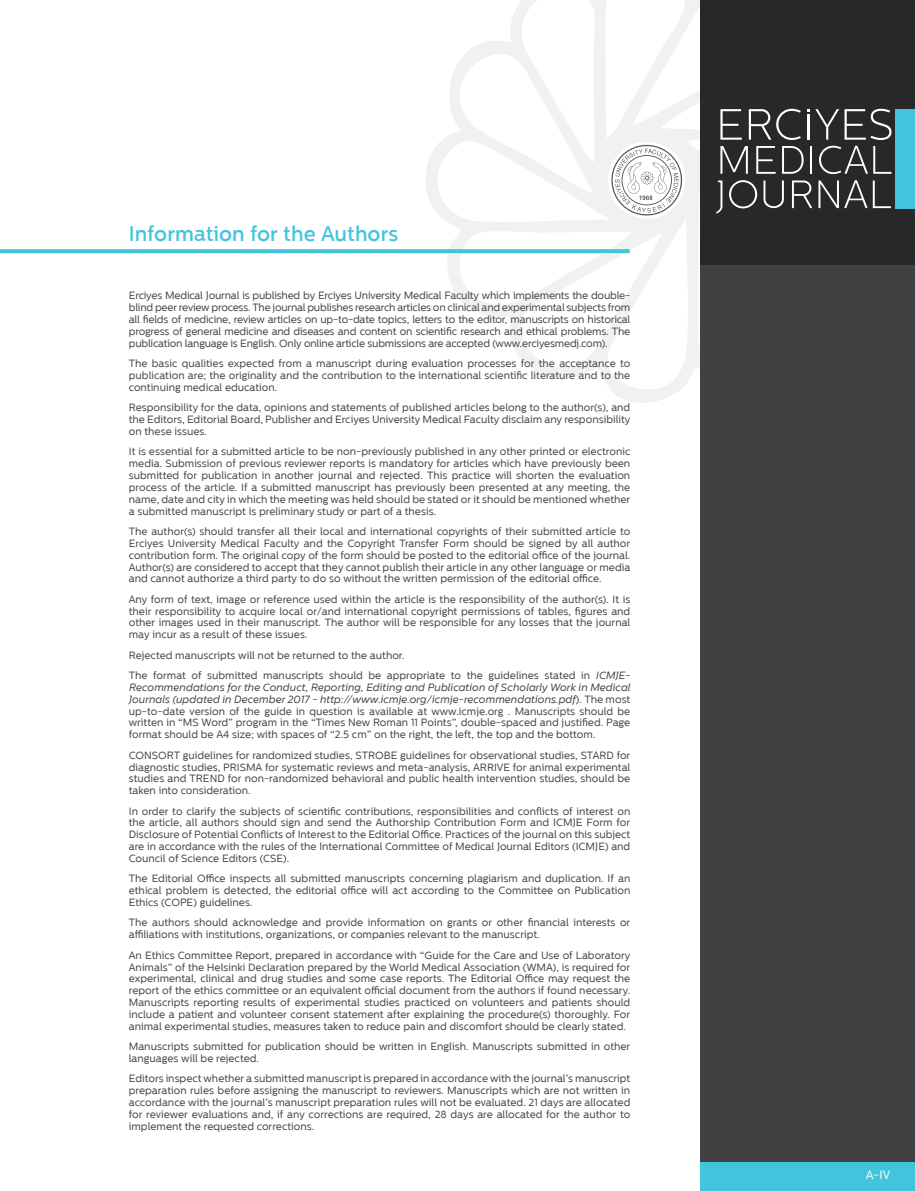
<style>
.page{position:relative;width:915px;height:1191px;background:#fff}
.page>*{position:absolute;margin:0;border:0;box-sizing:border-box;transform-origin:0 0}
.t1{font:500 21px "Centrale Sans";color:#42c4dd}
.t2{font:12px "Centrale Sans";color:#fff}
.t3{font:10.5px/11.9px "Centrale Sans";color:#414042;text-align:justify}
.s1{font-style:italic}
</style>
<div class="page">
<svg style="left:424px;top:0;width:276px;height:403px"></svg>
<div style="left:700px;top:0;width:214px;height:1191px;background:#414042"></div>
<div style="left:700px;top:0;width:214px;height:264px;background:#292829"></div>
<div style="left:894px;top:109px;width:20px;height:99px;background:#42c4dd"></div>
<svg style="left:720px;top:109px;width:21px;height:31px"></svg>
<svg style="left:748px;top:109px;width:52px;height:31px"></svg>
<hr style="left:807px;top:114px;width:2px;height:26px;background:#fff">
<svg style="left:815px;top:109px;width:23px;height:31px"></svg>
<svg style="left:844px;top:109px;width:47px;height:31px"></svg>
<svg style="left:720px;top:146px;width:27px;height:28px"></svg>
<svg style="left:756px;top:146px;width:19px;height:28px"></svg>
<svg style="left:782px;top:146px;width:21px;height:28px"></svg>
<hr style="left:810px;top:146px;width:2px;height:28px;background:#fff">
<svg style="left:819px;top:146px;width:72px;height:28px"></svg>
<svg style="left:716px;top:180px;width:6px;height:34px"></svg>
<svg style="left:729px;top:180px;width:27px;height:28px"></svg>
<svg style="left:763px;top:180px;width:20px;height:28px"></svg>
<svg style="left:792px;top:180px;width:20px;height:28px"></svg>
<svg style="left:818px;top:180px;width:72px;height:28px"></svg>
<svg style="left:611px;top:145px;width:70px;height:70px"></svg>
<div style="left:700px;top:1162px;width:214px;height:29px;background:#42c4dd"></div>
<svg style="left:0;top:249px;width:629px;height:4px;background:#48c6de"></svg>
<h1 class="t1" style="left:129px;top:222px;width:271px">Information for the Authors</h1>
<p class="t3" style="left:129px;top:290px;width:503px">Erciyes Medical Journal is published by Erciyes University Medical Faculty which implements the double&shy;blind peer review process. The journal publishes research articles on clinical and experimental subjects from all fields of medicine, review articles on up-to-date topics, letters to the editor, manuscripts on historical progress of general medicine and diseases and content on scientific research and ethical problems. The publication language is English. Only online article submissions are accepted (www.erciyesmedj.com).</p>
<p class="t3" style="left:129px;top:357px;width:503px">The basic qualities expected from a manuscript during evaluation processes for the acceptance to publication are; the originality and the contribution to the international scientific literature and to the continuing medical education.</p>
<p class="t3" style="left:129px;top:401px;width:503px">Responsibility for the data, opinions and statements of published articles belong to the author(s), and the Editors, Editorial Board, Publisher and Erciyes University Medical Faculty disclaim any responsibility on these issues.</p>
<p class="t3" style="left:129px;top:445px;width:503px">It is essential for a submitted article to be non-previously published in any other printed or electronic media. Submission of previous reviewer reports is mandatory for articles which have previously been submitted for publication in another journal and rejected. This practice will shorten the evaluation process of the article. If a submitted manuscript has previously been presented at any meeting, the name, date and city in which the meeting was held should be stated or it should be mentioned whether a submitted manuscript is preliminary study or part of a thesis.</p>
<p class="t3" style="left:129px;top:525px;width:503px">The author(s) should transfer all their local and international copyrights of their submitted article to Erciyes University Medical Faculty and the Copyright Transfer Form should be signed by all author contribution form. The original copy of the form should be posted to the editorial office of the journal.<br>Author(s) are considered to accept that they cannot publish their article in any other language or media and cannot authorize a third party to do so without the written permission of the editorial office.</p>
<p class="t3" style="left:129px;top:593px;width:503px">Any form of text, image or reference used within the article is the responsibility of the author(s). It is their responsibility to acquire local or/and international copyright permissions of tables, figures and other images used in their manuscript. The author will be responsible for any losses that the journal may incur as a result of these issues.</p>
<p class="t3" style="left:129px;top:645px;width:503px;line-height:20.4px">Rejected manuscripts will not be returned to the author.<br>The format of submitted manuscripts should be appropriate to the guidelines stated in <span class="s1">ICMJE-</span></p>
<p class="t3" style="left:129px;top:681px;width:503px"><span class="s1">Recommendations for the Conduct, Reporting, Editing and Publication of Scholarly Work in Medical Journals (updated in December 2017 - http://www.icmje.org/icmje-recommendations.pdf</span>). The most up-to-date version of the guide in question is available at www.icmje.org . Manuscripts should be written in “MS Word” program in the “Times New Roman 11 Points”, double-spaced and justified. Page format should be A4 size; with spaces of “2.5 cm” on the right, the left, the top and the bottom.</p>
<p class="t3" style="left:129px;top:749px;width:503px">CONSORT guidelines for randomized studies, STROBE guidelines for observational studies, STARD for diagnostic studies, PRISMA for systematic reviews and meta-analysis, ARRIVE for animal experimental studies and TREND for non-randomized behavioral and public health intervention studies, should be taken into consideration.</p>
<p class="t3" style="left:129px;top:805px;width:503px">In order to clarify the subjects of scientific contributions, responsibilities and conflicts of interest on the article, all authors should sign and send the Authorship Contribution Form and ICMJE Form for Disclosure of Potential Conflicts of Interest to the Editorial Office. Practices of the journal on this subject are in accordance with the rules of the International Committee of Medical Journal Editors (ICMJE) and Council of Science Editors (CSE).</p>
<p class="t3" style="left:129px;top:872px;width:503px">The Editorial Office inspects all submitted manuscripts concerning plagiarism and duplication. If an ethical problem is detected, the editorial office will act according to the Committee on Publication Ethics (COPE) guidelines.</p>
<p class="t3" style="left:129px;top:916px;width:503px">The authors should acknowledge and provide information on grants or other financial interests or affiliations with institutions, organizations, or companies relevant to the manuscript.</p>
<p class="t3" style="left:129px;top:949px;width:503px">An Ethics Committee Report, prepared in accordance with “Guide for the Care and Use of Laboratory Animals” of the Helsinki Declaration prepared by the World Medical Association (WMA), is required for experimental, clinical and drug studies and some case reports. The Editorial Office may request the report of the ethics committee or an equivalent official document from the authors if found necessary.<br>Manuscripts reporting results of experimental studies practiced on volunteers and patients should include a patient and volunteer consent statement after explaining the procedure(s) thoroughly. For animal experimental studies, measures taken to reduce pain and discomfort should be clearly stated.</p>
<p class="t3" style="left:129px;top:1040px;width:503px">Manuscripts submitted for publication should be written in English. Manuscripts submitted in other languages will be rejected.</p>
<p class="t3" style="left:129px;top:1072px;width:503px">Editors inspect whether a submitted manuscript is prepared in accordance with the journal’s manuscript preparation rules before assigning the manuscript to reviewers. Manuscripts which are not written in accordance with the journal’s manuscript preparation rules will not be evaluated. 21 days are allocated for reviewer evaluations and, if any corrections are required, 28 days are allocated for the author to implement the requested corrections.</p>
<p class="t2" style="left:865px;top:1168px;width:26px">A-IV</p>
</div>
